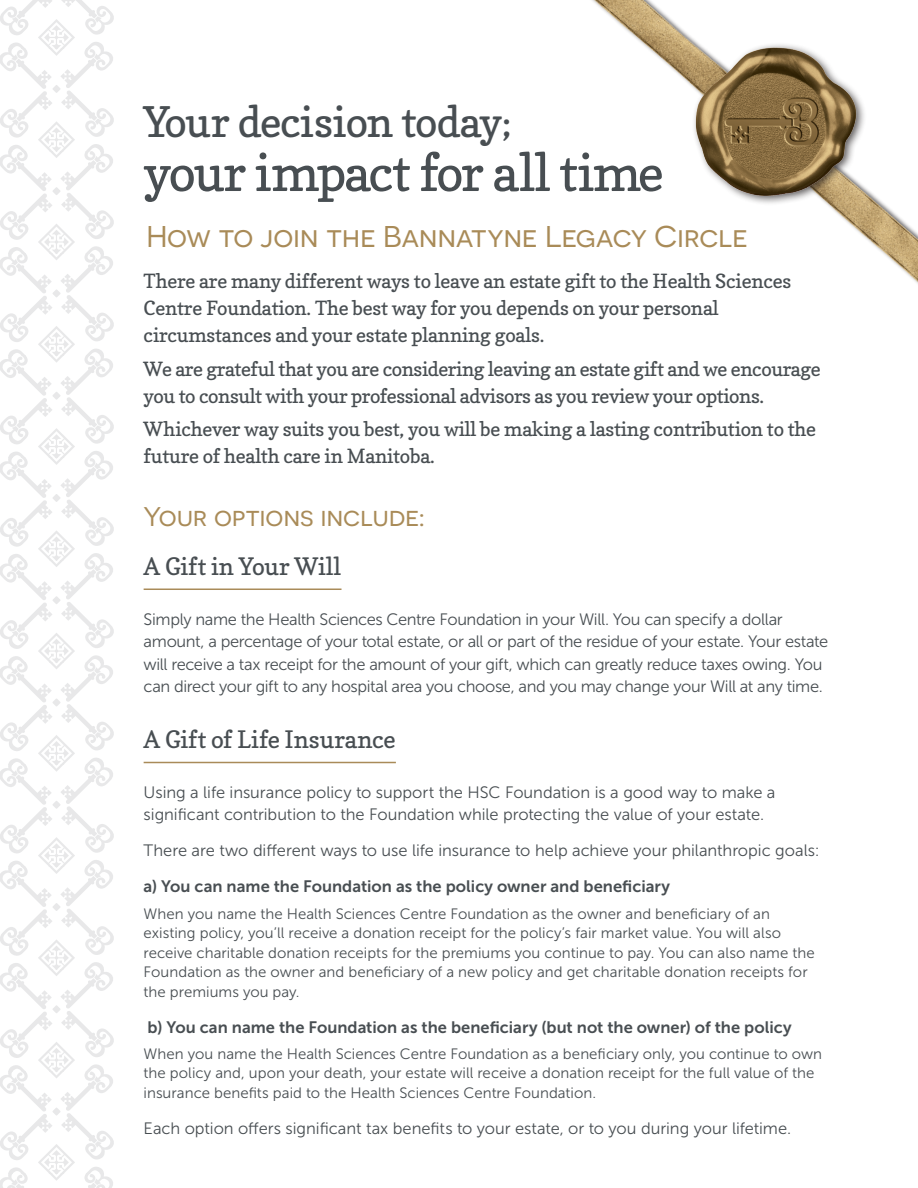
<style>
.page{position:relative;width:918px;height:1188px;background:#fff}
.page>*{position:absolute;margin:0;border:0;box-sizing:border-box;transform-origin:0 0}
.t1{font:51px "Copse";letter-spacing:-.04em;color:#484e52}
.t2{font:42px "Copse";letter-spacing:-.025em;color:#484e52}
.t3{font:30px "Novecentosanswide";letter-spacing:-.015em;color:#a98b58}
.t4{font:27px "Novecentosanswide";letter-spacing:-.005em;color:#a98b58}
.Subhead{font:24px "Copse";letter-spacing:.005em;color:#484e52}
.intro_body_copy{font:19.5px/27px "Copse";letter-spacing:-.015em;color:#484e52}
.body_copy_2{font:16.5px/22.5px "Museo Sans 300";letter-spacing:-.015em;color:#484e52}
.body_copy_2-2{font:16.5px "Museo Sans 700";color:#484e52}
.body_copy_3{font:15px/19.5px "Museo Sans 300";letter-spacing:.005em;color:#484e52}
.s1{font-size:37.5px}
</style>
<div class="page">
<img style="left:592px;top:0;width:326px;height:284px">
<svg style="left:0;top:0;width:114px;height:1188px"></svg>
<hr style="left:144px;top:589px;width:198px;height:1px;background:#a98b59">
<hr style="left:144px;top:762px;width:252px;height:1px;background:#a98b59">
<img style="left:690px;top:36px;width:183px;height:175px">
<p class="t2" style="left:144px;top:96px;width:370px">Your decision today<span class="s1">;</span></p>
<p class="t1" style="left:144px;top:141px;width:522px">your impact for all time</p>
<p class="t3" style="left:146px;top:219px;width:603px">How to join the Bannatyne Legacy Circle</p>
<p class="intro_body_copy" style="left:144px;top:267px;width:649px">There are many different ways to leave an estate gift to the Health Sciences<br>Centre Foundation. The best way for you depends on your personal circumstances and your estate planning goals.</p>
<p class="intro_body_copy" style="left:144px;top:355px;width:679px">We are grateful that you are considering leaving an estate gift and we encourage you to consult with your professional advisors as you review your options.</p>
<p class="intro_body_copy" style="left:144px;top:416px;width:674px">Whichever way suits you best, you will be making a lasting contribution to the future of health care in Manitoba.</p>
<p class="t4" style="left:144px;top:500px;width:283px">Your options include:</p>
<p class="Subhead" style="left:144px;top:552px;width:199px">A Gift in Your Will</p>
<p class="body_copy_2" style="left:144px;top:608px;width:686px">Simply name the Health Sciences Centre Foundation in your Will. You can specify a dollar amount, a percentage of your total estate, or all or part of the residue of your estate. Your estate will receive a tax receipt for the amount of your gift, which can greatly reduce taxes owing. You can direct your gift to any hospital area you choose, and you may change your Will at any time.</p>
<p class="Subhead" style="left:144px;top:725px;width:254px">A Gift of Life Insurance</p>
<p class="body_copy_2" style="left:144px;top:781px;width:633px">Using a life insurance policy to support the HSC Foundation is a good way to make a significant contribution to the Foundation while protecting the value of your estate.</p>
<p class="body_copy_2" style="left:144px;top:839px;width:678px">There are two different ways to use life insurance to help achieve your philanthropic goals:</p>
<p class="body_copy_2-2" style="left:144px;top:877px;width:528px">a) You can name the Foundation as the policy owner and beneficiary</p>
<p class="body_copy_3" style="left:144px;top:904px;width:673px">When you name the Health Sciences Centre Foundation as the owner and beneficiary of an existing policy, you’ll receive a donation receipt for the policy’s fair market value. You will also receive charitable donation receipts for the premiums you continue to pay. You can also name the Foundation as the owner and beneficiary of a new policy and get charitable donation receipts for the premiums you pay.</p>
<p class="body_copy_2-2" style="left:148px;top:1018px;width:645px">b) You can name the Foundation as the beneficiary (but not the owner) of the policy</p>
<p class="body_copy_3" style="left:144px;top:1044px;width:680px">When you name the Health Sciences Centre Foundation as a beneficiary only, you continue to own the policy and, upon your death, your estate will receive a donation receipt for the full value of the insurance benefits paid to the Health Sciences Centre Foundation.</p>
<p class="body_copy_2" style="left:144px;top:1117px;width:649px">Each option offers significant tax benefits to your estate, or to you during your lifetime.</p>
</div>
